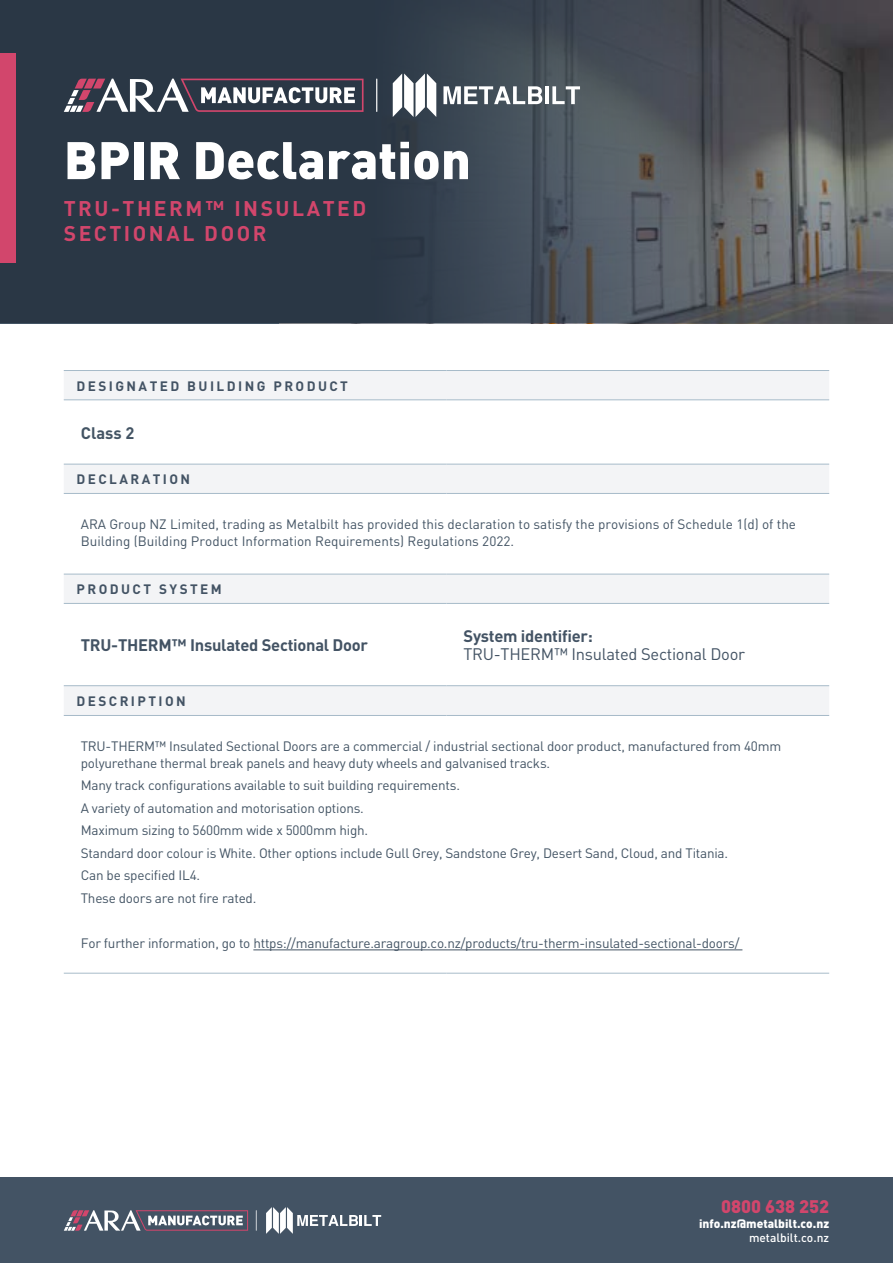
<style>
.page{position:relative;width:893px;height:1263px;background:#fff}
.page>*{position:absolute;margin:0;border:0;box-sizing:border-box;transform-origin:0 0}
.t1{font:900 52.05px "DIN";color:#fff}
.t2{font:700 21px/25.5px "DIN";letter-spacing:.12em;color:#d2466c}
.t3{font:900 18px "DIN";color:#d2466c}
.t4{font:700 16.5px "DIN";letter-spacing:-.015em;color:#435364}
.t5{font:16.5px "DIN";letter-spacing:-.015em;color:#435364}
.t6{font:700 16.5px "DIN";color:#435464}
.t7{font:13.5px/22.5px "DIN";letter-spacing:-.015em;color:#435464}
.t8{font:700 13.5px "DIN";letter-spacing:.18em;color:#435364}
.t9{font:900 12px "DIN";color:#fff}
.t10{font:500 12px "DIN";color:#fff}
</style>
<div class="page">
<div style="left:0;top:1178px;width:893px;height:85px;background:#435364"></div>
<svg style="left:266px;top:1207px;width:115px;height:27px"></svg>
<svg style="left:65px;top:1210px;width:183px;height:21px"></svg>
<svg style="left:256px;top:1210px;width:1px;height:21px"></svg>
<img style="left:864px;top:0;width:29px;height:323px">
<svg style="left:0;top:0;width:864px;height:323px;background:#3d4651"></svg>
<div style="left:0;top:53px;width:16px;height:209px;background:#d2466c"></div>
<svg style="left:64px;top:371px;width:765px;height:344px"></svg>
<hr style="left:64px;top:603px;width:382px;height:1px;background:#a7bbc9">
<hr style="left:446px;top:603px;width:383px;height:1px;background:#a7bbc9">
<hr style="left:64px;top:370px;width:382px;height:1px;background:#a7bbc9">
<hr style="left:446px;top:370px;width:383px;height:1px;background:#a7bbc9">
<hr style="left:64px;top:399px;width:382px;height:1px;background:#a7bbc9">
<hr style="left:446px;top:399px;width:383px;height:1px;background:#a7bbc9">
<hr style="left:64px;top:464px;width:382px;height:1px;background:#a7bbc9">
<hr style="left:446px;top:464px;width:383px;height:1px;background:#a7bbc9">
<hr style="left:64px;top:493px;width:382px;height:1px;background:#a7bbc9">
<hr style="left:446px;top:493px;width:383px;height:1px;background:#a7bbc9">
<hr style="left:64px;top:574px;width:382px;height:1px;background:#a7bbc9">
<hr style="left:446px;top:574px;width:383px;height:1px;background:#a7bbc9">
<hr style="left:64px;top:685px;width:382px;height:1px;background:#a7bbc9">
<hr style="left:446px;top:685px;width:383px;height:1px;background:#a7bbc9">
<hr style="left:64px;top:715px;width:382px;height:1px;background:#a7bbc9">
<hr style="left:446px;top:715px;width:383px;height:1px;background:#a7bbc9">
<hr style="left:64px;top:973px;width:382px;height:1px;background:#a7bbc9">
<hr style="left:446px;top:973px;width:383px;height:1px;background:#a7bbc9">
<hr style="left:253px;top:949px;width:489px;height:1px;background:#435464">
<svg style="left:443px;top:86px;width:99px;height:18px"></svg>
<hr style="left:545px;top:86px;width:4px;height:18px;background:#fff">
<svg style="left:552px;top:86px;width:28px;height:18px"></svg>
<svg style="left:393px;top:74px;width:43px;height:43px"></svg>
<svg style="left:66px;top:79px;width:298px;height:33px"></svg>
<hr style="left:376px;top:79px;width:1px;height:33px;background:#fff">
<h1 class="t1" style="left:64px;top:125px;width:409px">BPIR Declaration</h1>
<h2 class="t2" style="left:64px;top:195px;width:304px">TRU-THERM™ INSULATED<br>SECTIONAL DOOR</h2>
<p class="t8" style="left:77px;top:377px;width:273px">DESIGNATED BUILDING PRODUCT</p>
<p class="t6" style="left:81px;top:422px;width:55px">Class 2</p>
<p class="t8" style="left:77px;top:470px;width:115px">DECLARATION</p>
<p class="t7" style="left:81px;top:516px;width:717px;line-height:16.2px">ARA Group NZ Limited, trading as Metalbilt has provided this declaration to satisfy the provisions of Schedule 1(d) of the<br>Building (Building Product Information Requirements) Regulations 2022.</p>
<p class="t8" style="left:77px;top:580px;width:147px">PRODUCT SYSTEM</p>
<p class="t4" style="left:81px;top:634px;width:289px">TRU-THERM™ Insulated Sectional Door</p>
<p class="t4" style="left:463px;top:625px;width:131px">System identifier:</p>
<p class="t5" style="left:463px;top:644px;width:283px">TRU-THERM™ Insulated Sectional Door</p>
<p class="t8" style="left:77px;top:692px;width:111px">DESCRIPTION</p>
<p class="t7" style="left:81px;top:738px;width:702px;line-height:16.2px">TRU-THERM™️ Insulated Sectional Doors are a commercial / industrial sectional door product, manufactured from 40mm polyurethane thermal break panels and heavy duty wheels and galvanised tracks.</p>
<p class="t7" style="left:81px;top:774px;width:649px">Many track configurations available to suit building requirements.<br>A variety of automation and motorisation options.<br>Maximum sizing to 5600mm wide x 5000mm high.<br>Standard door colour is White. Other options include Gull Grey, Sandstone Grey, Desert Sand, Cloud, and Titania.<br>Can be specified IL4.<br>These doors are not fire rated.</p>
<p class="t7" style="left:81px;top:931px;width:660px">For further information, go to https://manufacture.aragroup.co.nz/products/tru-therm-insulated-sectional-doors/</p>
<h3 class="t3" style="left:721px;top:1195px;width:110px">0800 638 252</h3>
<p class="t9" style="left:699px;top:1215px;width:132px">info.nz@metalbilt.co.nz</p>
<p class="t10" style="left:749px;top:1230px;width:82px">metalbilt.co.nz</p>
</div>
